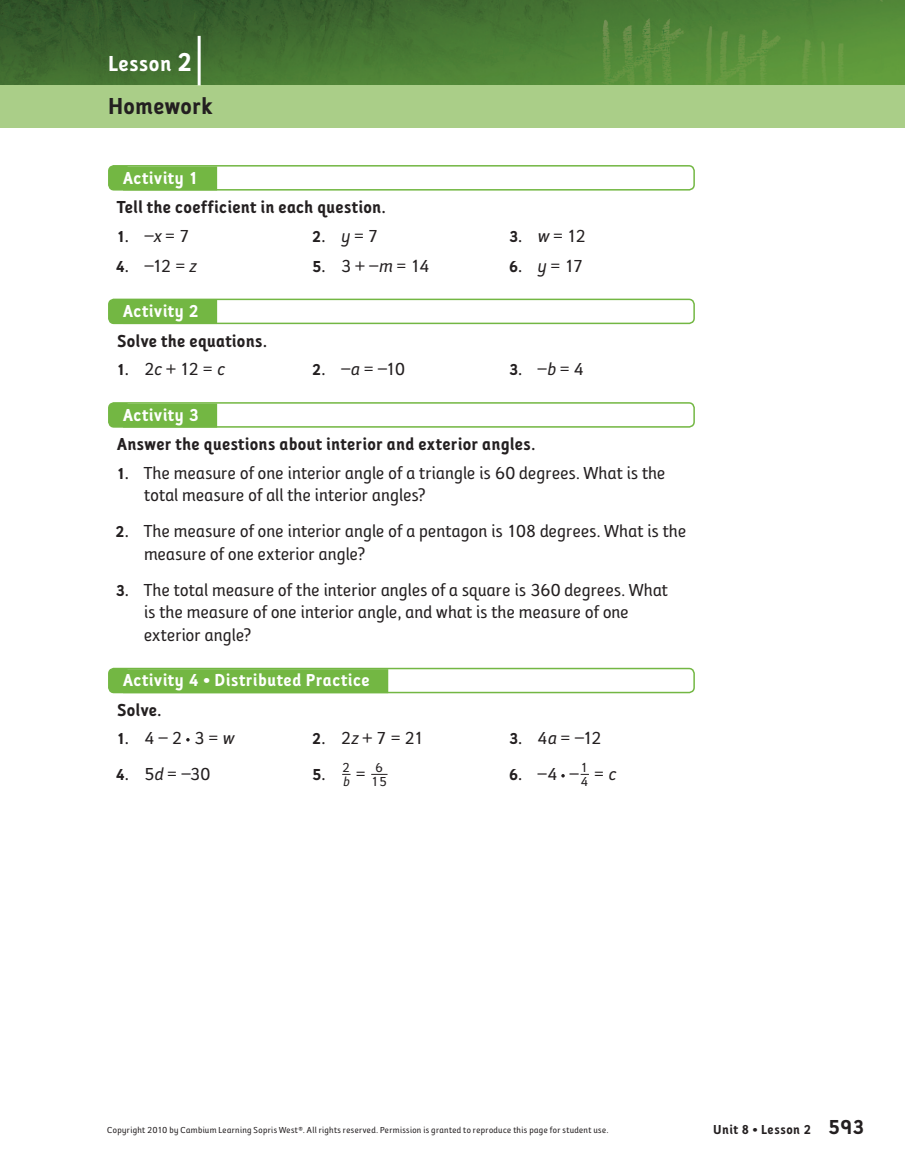
<style>
.page{position:relative;width:905px;height:1175px;background:#fff}
.page>*{position:absolute;margin:0;border:0;box-sizing:border-box;transform-origin:0 0}
.Topic_Head{font:24px "SW Folder Bold";letter-spacing:-.015em;color:#231f20}
.Runninghead{font:22.5px "SW Folder Bold";color:#fff}
.NL{font:18px/22.5px "SW Folder Regular";letter-spacing:-.015em;color:#231f20}
.Direction_Homework{font:18px "SW Folder Bold";letter-spacing:-.015em;color:#231f20}
.t1{font:18px "SW Folder Bold";letter-spacing:-.005em;color:#fff}
.NL-2{font:16.5px "SW Folder Bold";color:#231f20}
.Runningfoot_Recto{font:13.5px "SW Folder Bold";letter-spacing:.01em;color:#231f20}
.t2{font:13.5px/13.8px "SW Folder Regular";color:#231f20}
.Copyright_Text{font:9px "SW Folder Regular";letter-spacing:.01em;color:#231f20}
.s1{font-size:27px}
.s2{font-family:"SW Folder Italic"}
.s3{font-size:21px}
</style>
<div class="page">
<img style="left:0;top:0;width:904px;height:85px">
<div style="left:0;top:85px;width:904px;height:43px;background:#aace88"></div>
<hr style="left:198px;top:36px;width:3px;height:49px;background:#fff">
<div style="left:123px;top:166px;width:94px;height:24px;background:#73b743"></div>
<div style="left:108px;top:165px;width:587px;height:25px;border:2px solid #73b743;border-radius:5px"></div>
<div style="left:123px;top:300px;width:94px;height:24px;background:#73b743"></div>
<div style="left:108px;top:298px;width:587px;height:26px;border:2px solid #73b743;border-radius:5px"></div>
<div style="left:123px;top:403px;width:94px;height:24px;background:#73b743"></div>
<div style="left:108px;top:402px;width:587px;height:26px;border:2px solid #73b743;border-radius:5px"></div>
<div style="left:123px;top:669px;width:265px;height:24px;background:#73b743"></div>
<div style="left:108px;top:668px;width:587px;height:25px;border:2px solid #73b743;border-radius:5px"></div>
<svg style="left:186px;top:738px;width:4px;height:3px"></svg>
<svg style="left:371px;top:774px;width:16px;height:1px"></svg>
<p class="Runninghead" style="left:108px;top:50px;width:86px">Lesson <span class="s1">2</span></p>
<p class="Topic_Head" style="left:108px;top:93px;width:107px">Homework</p>
<p class="t1" style="left:123px;top:167px;width:78px">Activity 1</p>
<p class="Direction_Homework" style="left:117px;top:197px;width:270px">Tell the coefficient in each question.</p>
<p class="NL-2" style="left:116px;top:227px;width:14px">1.</p>
<p class="NL" style="left:144px;top:225px;width:47px">−<span class="s2">x</span> = 7</p>
<p class="NL-2" style="left:312px;top:227px;width:15px">2.</p>
<p class="NL" style="left:340px;top:225px;width:39px"><span class="s2">y</span> = 7</p>
<p class="NL-2" style="left:508px;top:227px;width:15px">3.</p>
<p class="NL" style="left:537px;top:225px;width:50px"><span class="s2">w</span> = 12</p>
<p class="NL-2" style="left:115px;top:257px;width:15px">4.</p>
<p class="NL" style="left:144px;top:255px;width:54px">−12 = <span class="s2">z</span></p>
<p class="NL-2" style="left:312px;top:257px;width:15px">5.</p>
<p class="NL" style="left:340px;top:255px;width:91px">3 + −<span class="s2">m</span> = 14</p>
<p class="NL-2" style="left:508px;top:257px;width:15px">6.</p>
<p class="NL" style="left:537px;top:255px;width:48px"><span class="s2">y</span> = 17</p>
<p class="t1" style="left:123px;top:301px;width:78px">Activity 2</p>
<p class="Direction_Homework" style="left:117px;top:330px;width:152px">Solve the equations.</p>
<p class="NL-2" style="left:116px;top:360px;width:14px">1.</p>
<p class="NL" style="left:144px;top:358px;width:82px">2<span class="s2">c</span> + 12 = <span class="s2">c</span></p>
<p class="NL-2" style="left:312px;top:360px;width:15px">2.</p>
<p class="NL" style="left:340px;top:358px;width:66px">−<span class="s2">a</span> = −10</p>
<p class="NL-2" style="left:508px;top:360px;width:15px">3.</p>
<p class="NL" style="left:537px;top:358px;width:48px">−<span class="s2">b</span> = 4</p>
<p class="t1" style="left:123px;top:404px;width:78px">Activity 3</p>
<p class="Direction_Homework" style="left:117px;top:434px;width:420px">Answer the questions about interior and exterior angles.</p>
<p class="NL-2" style="left:116px;top:464px;width:14px">1.</p>
<p class="NL" style="left:144px;top:462px;width:523px">The measure of one interior angle of a triangle is 60 degrees. What is the total measure of all the interior angles?</p>
<p class="NL-2" style="left:115px;top:522px;width:15px">2.</p>
<p class="NL" style="left:144px;top:520px;width:544px">The measure of one interior angle of a pentagon is 108 degrees. What is the measure of one exterior angle?</p>
<p class="NL-2" style="left:115px;top:581px;width:15px">3.</p>
<p class="NL" style="left:144px;top:579px;width:526px">The total measure of the interior angles of a square is 360 degrees. What is the measure of one interior angle, and what is the measure of one exterior angle?</p>
<p class="t1" style="left:123px;top:670px;width:249px">Activity 4 • Distributed Practice</p>
<p class="Direction_Homework" style="left:117px;top:699px;width:46px">Solve.</p>
<p class="NL-2" style="left:116px;top:729px;width:14px">1.</p>
<p class="NL" style="left:144px;top:727px;width:92px">4 − 2 · 3 = <span class="s2">w</span></p>
<p class="NL-2" style="left:312px;top:729px;width:15px">2.</p>
<p class="NL" style="left:340px;top:727px;width:85px">2<span class="s2">z</span> + 7 = 21</p>
<p class="NL-2" style="left:508px;top:729px;width:15px">3.</p>
<p class="NL" style="left:537px;top:727px;width:66px">4<span class="s2">a</span> = −12</p>
<p class="NL-2" style="left:115px;top:765px;width:15px">4.</p>
<p class="NL" style="left:144px;top:763px;width:68px">5<span class="s2">d</span> = −30</p>
<p class="NL-2" style="left:312px;top:765px;width:15px">5.</p>
<p class="t2" style="left:342px;top:760px;width:9px">2 <span class="s2">b</span></p>
<p class="NL" style="left:355px;top:763px;width:12px">=</p>
<p class="t2" style="left:371px;top:760px;width:17px">6<br>15</p>
<p class="NL-2" style="left:508px;top:765px;width:15px">6.</p>
<p class="NL" style="left:537px;top:763px;width:43px">−4 · −</p>
<p class="t2" style="left:580px;top:760px;width:9px">1<br>4</p>
<p class="NL" style="left:594px;top:763px;width:24px">= <span class="s2">c</span></p>
<p class="Copyright_Text" style="left:107px;top:1125px;width:503px">Copyright 2010 by Cambium Learning Sopris West®. All rights reserved. Permission is granted to reproduce this page for student use.</p>
<p class="Runningfoot_Recto" style="left:713px;top:1122px;width:153px">Unit 8 • Lesson 2 <span class="s3">593</span></p>
</div>
